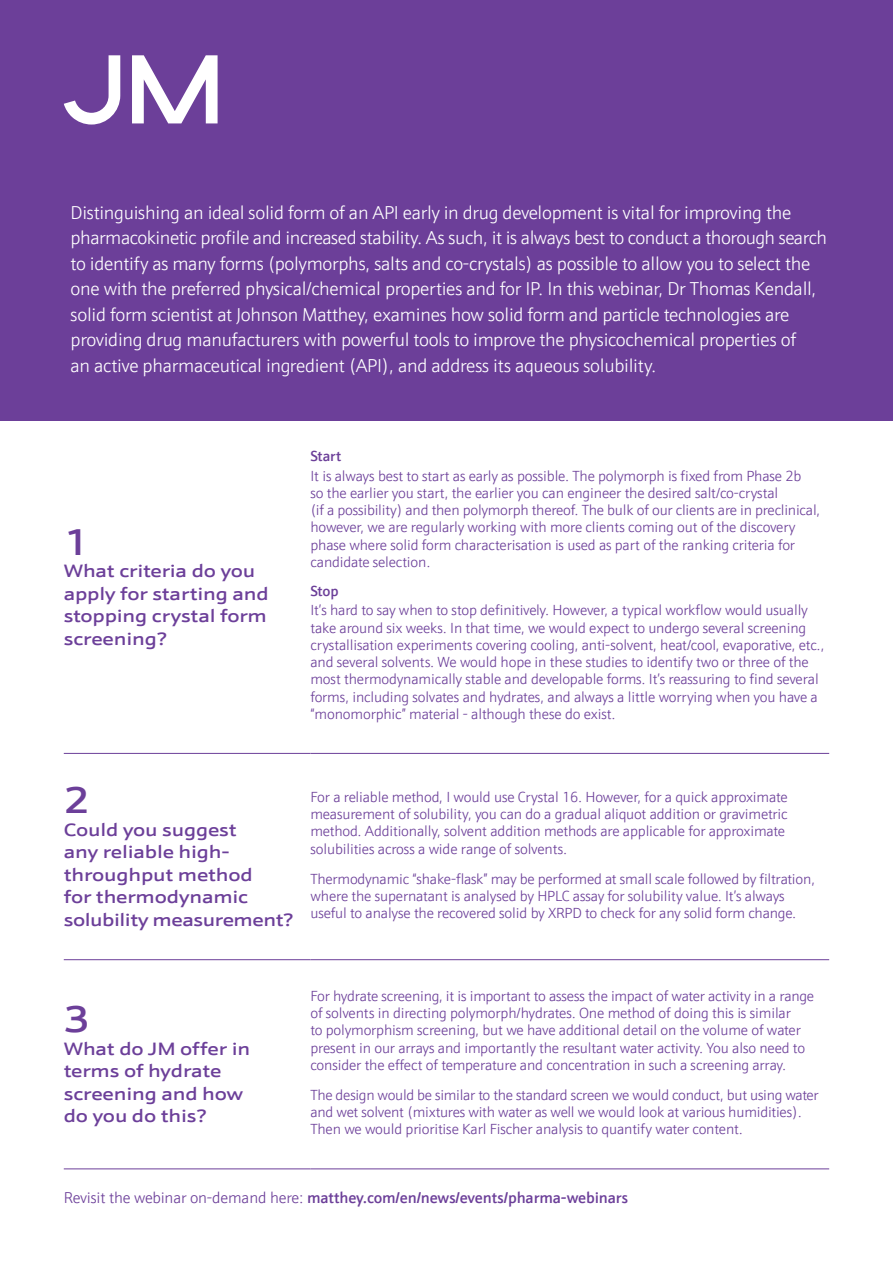
<style>
.page{position:relative;width:893px;height:1263px;background:#fff}
.page>*{position:absolute;margin:0;border:0;box-sizing:border-box;transform-origin:0 0}
.t1{font:500 37.5px "JM Sans Extended";color:#6c3f99;scale:1.05 1}
.t2{font:300 18.75px/25.5px "JM Sans";letter-spacing:-.015em;color:#fff}
.t3{font:500 18px/22.5px "JM Sans Extended";letter-spacing:-.01em;color:#6c3f99;scale:1.05 1}
.t4{font:500 15.75px "JM Sans";letter-spacing:-.01em;color:#6c3f99}
.Answer{font:300 14.7px/17.2px "JM Sans";letter-spacing:-.01em;color:#6c3f99}
.t5{font:500 14.7px "JM Sans";letter-spacing:-.01em;color:#6c3f99}
.s1{font-weight:300}
</style>
<div class="page">
<div style="left:0;top:0;width:893px;height:421px;background:#6c3f99"></div>
<svg style="left:64px;top:55px;width:154px;height:70px"></svg>
<hr style="left:64px;top:753px;width:246px;height:1px;background:#6c3f99">
<hr style="left:310px;top:753px;width:519px;height:1px;background:#6c3f99">
<hr style="left:64px;top:959px;width:246px;height:1px;background:#6c3f99">
<hr style="left:310px;top:959px;width:519px;height:1px;background:#6c3f99">
<hr style="left:64px;top:1168px;width:246px;height:1px;background:#6c3f99">
<hr style="left:310px;top:1168px;width:519px;height:1px;background:#6c3f99">
<p class="t2" style="left:71px;top:199px;width:758px">Distinguishing an ideal solid form of an API early in drug development is vital for improving the pharmacokinetic profile and increased stability. As such, it is always best to conduct a thorough search to identify as many forms (polymorphs, salts and co-crystals) as possible to allow you to select the one with the preferred physical/chemical properties and for IP. In this webinar, Dr Thomas Kendall, solid form scientist at Johnson Matthey, examines how solid form and particle technologies are providing drug manufacturers with powerful tools to improve the physicochemical properties of<br>an active pharmaceutical ingredient (API), and address its aqueous solubility.</p>
<p class="t1" style="left:64px;top:519px;width:26px">1</p>
<p class="t3" style="left:64px;top:560px;width:197px">What criteria do you apply for starting and stopping crystal form screening?</p>
<p class="t5" style="left:310px;top:447px;width:32px">Start</p>
<p class="Answer" style="left:310px;top:467px;width:511px">It is always best to start as early as possible. The polymorph is fixed from Phase 2b<br>so the earlier you start, the earlier you can engineer the desired salt/co-crystal<br>(if a possibility) and then polymorph thereof. The bulk of our clients are in preclinical, however, we are regularly working with more clients coming out of the discovery phase where solid form characterisation is used as part of the ranking criteria for candidate selection.</p>
<p class="t5" style="left:310px;top:582px;width:30px">Stop</p>
<p class="Answer" style="left:310px;top:602px;width:516px">It’s hard to say when to stop definitively. However, a typical workflow would usually take around six weeks. In that time, we would expect to undergo several screening crystallisation experiments covering cooling, anti-solvent, heat/cool, evaporative, etc., and several solvents. We would hope in these studies to identify two or three of the most thermodynamically stable and developable forms. It’s reassuring to find several forms, including solvates and hydrates, and always a little worrying when you have a “monomorphic” material - although these do exist.</p>
<p class="t1" style="left:64px;top:778px;width:26px">2</p>
<p class="t3" style="left:64px;top:818px;width:182px">Could you suggest any reliable high&shy;throughput method for thermodynamic</p>
<p class="t3" style="left:64px;top:908px;width:220px">solubility measurement?</p>
<p class="Answer" style="left:310px;top:788px;width:479px">For a reliable method, I would use Crystal 16. However, for a quick approximate measurement of solubility, you can do a gradual aliquot addition or gravimetric method. Additionally, solvent addition methods are applicable for approximate solubilities across a wide range of solvents.</p>
<p class="Answer" style="left:310px;top:870px;width:506px">Thermodynamic “shake-flask” may be performed at small scale followed by filtration, where the supernatant is analysed by HPLC assay for solubility value. It’s always useful to analyse the recovered solid by XRPD to check for any solid form change.</p>
<p class="t1" style="left:64px;top:997px;width:26px">3</p>
<p class="t3" style="left:64px;top:1037px;width:179px">What do JM offer in terms of hydrate screening and how do you do this?</p>
<p class="Answer" style="left:310px;top:987px;width:505px">For hydrate screening, it is important to assess the impact of water activity in a range of solvents in directing polymorph/hydrates. One method of doing this is similar<br>to polymorphism screening, but we have additional detail on the volume of water present in our arrays and importantly the resultant water activity. You also need to consider the effect of temperature and concentration in such a screening array.</p>
<p class="Answer" style="left:310px;top:1086px;width:510px">The design would be similar to the standard screen we would conduct, but using water and wet solvent (mixtures with water as well we would look at various humidities).<br>Then we would prioritise Karl Fischer analysis to quantify water content.</p>
<p class="t4" style="left:64px;top:1187px;width:566px"><span class="s1">Revisit the webinar on-demand here:</span> matthey.com/en/news/events/pharma-webinars</p>
</div>
